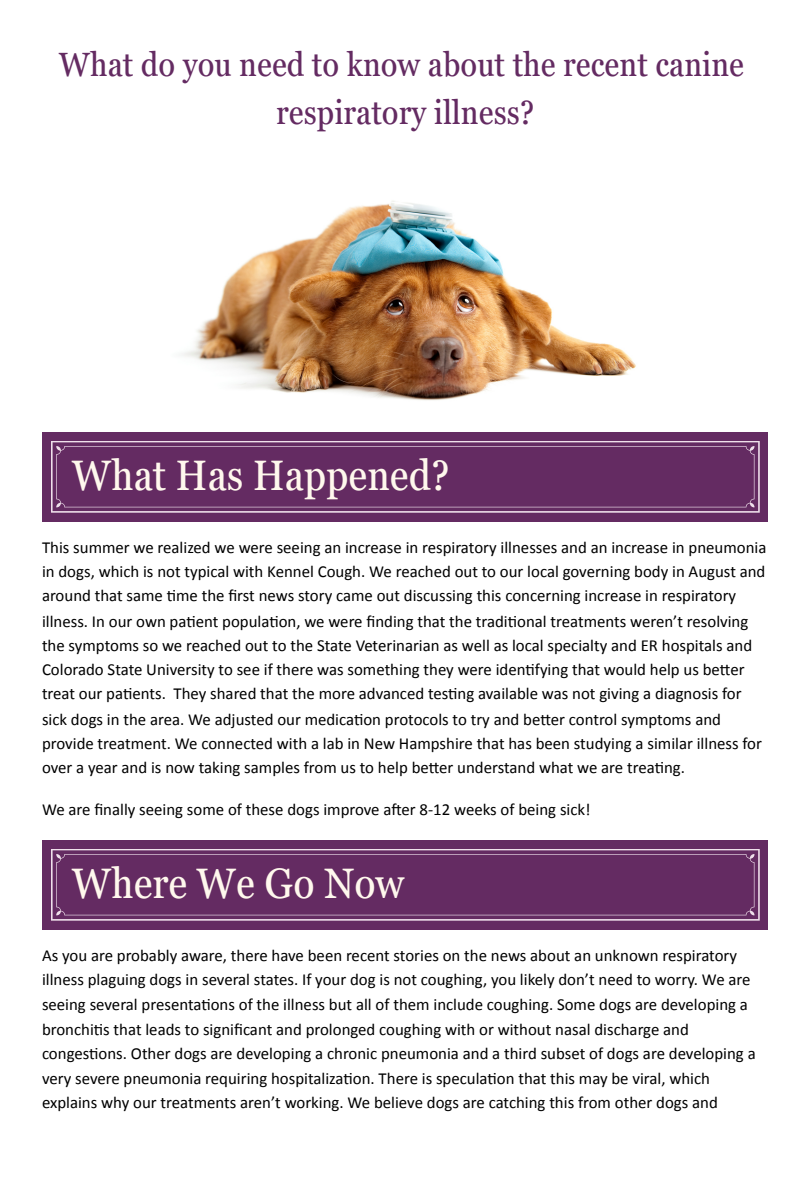
<style>
.page{position:relative;width:810px;height:1181px;background:#fff}
.page>*{position:absolute;margin:0;border:0;box-sizing:border-box;transform-origin:0 0}
.t1{font:condensed 42.6px "Georgia Pro";color:#fff8ed}
.t2{font:condensed 33.6px/47.4px "Georgia Pro";color:#642b62;text-align:center}
.t3{font:16.8px/24.5px "Calibri";color:#000}
</style>
<div class="page">
<img style="left:183px;top:200px;width:453px;height:201px">
<div style="left:42px;top:432px;width:726px;height:89px;background:#642b62"></div>
<svg style="left:51px;top:441px;width:709px;height:71px"></svg>
<div style="left:42px;top:839px;width:726px;height:90px;background:#642b62"></div>
<svg style="left:51px;top:849px;width:709px;height:71px"></svg>
<h1 class="t2" style="left:59px;top:41px;width:687px">What do you need to know about the recent canine respiratory illness?</h1>
<p class="t1" style="left:72px;top:451px;width:379px">What Has Happened?</p>
<p class="t3" style="left:42px;top:536px;width:726px">This summer we realized we were seeing an increase in respiratory illnesses and an increase in pneumonia in dogs, which is not typical with Kennel Cough. We reached out to our local governing body in August and around that same time the first news story came out discussing this concerning increase in respiratory illness. In our own patient population, we were finding that the traditional treatments weren’t resolving the symptoms so we reached out to the State Veterinarian as well as local specialty and ER hospitals and Colorado State University to see if there was something they were identifying that would help us better treat our patients. They shared that the more advanced testing available was not giving a diagnosis for sick dogs in the area. We adjusted our medication protocols to try and better control symptoms and provide treatment. We connected with a lab in New Hampshire that has been studying a similar illness for over a year and is now taking samples from us to help better understand what we are treating.</p>
<p class="t3" style="left:42px;top:798px;width:550px">We are finally seeing some of these dogs improve after 8-12 weeks of being sick!</p>
<p class="t1" style="left:72px;top:859px;width:334px">Where We Go Now</p>
<p class="t3" style="left:42px;top:944px;width:715px">As you are probably aware, there have been recent stories on the news about an unknown respiratory illness plaguing dogs in several states. If your dog is not coughing, you likely don’t need to worry. We are seeing several presentations of the illness but all of them include coughing. Some dogs are developing a bronchitis that leads to significant and prolonged coughing with or without nasal discharge and congestions. Other dogs are developing a chronic pneumonia and a third subset of dogs are developing a very severe pneumonia requiring hospitalization. There is speculation that this may be viral, which explains why our treatments aren’t working. We believe dogs are catching this from other dogs and</p>
</div>
